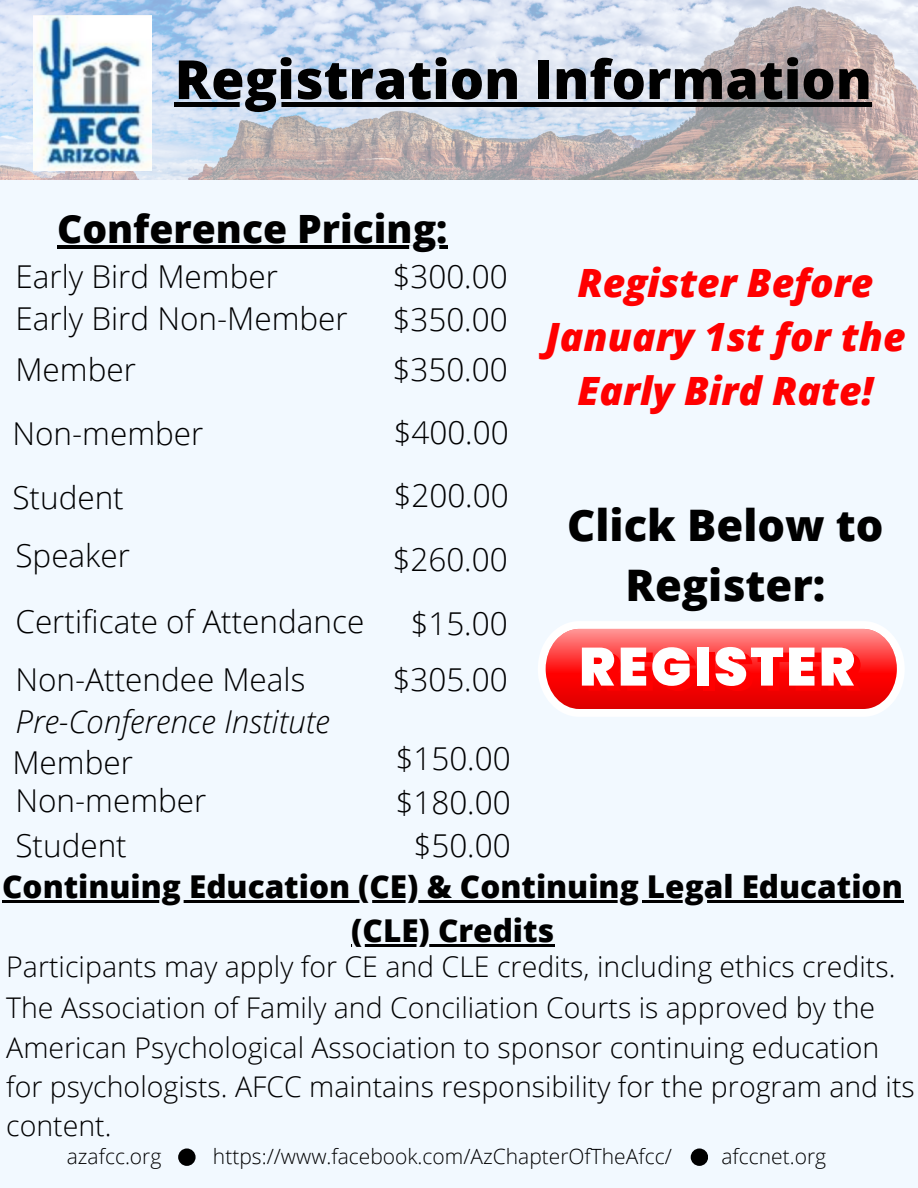
<style>
.page{position:relative;width:918px;height:1188px;background:#f2f9ff}
.page>*{position:absolute;margin:0;border:0;box-sizing:border-box;transform-origin:0 0}
.t1{font:800 54px "Open Sans";color:#000}
.t2{font:800 43.5px/60.8px "Open Sans";color:#000;text-align:center}
.t3{font:italic 800 39px/54px "Open Sans";color:#f00;text-align:center}
.t4{font:800 39px "Open Sans";color:#000}
.t5{font:300 31.5px/63.8px "Open Sans";color:#000}
.t6{font:800 31.5px/43.8px "Open Sans";color:#000;text-align:center}
.t7{font:italic 300 31.5px "Open Sans";color:#000}
.t8{font:300 28.5px/39.9px "Open Sans";color:#000}
.t9{font:300 21px "Open Sans";color:#000}
</style>
<div class="page">
<div style="left:178px;top:1148px;width:18px;height:18px;background:#000;border-radius:50%"></div>
<div style="left:691px;top:1148px;width:17px;height:18px;background:#000;border-radius:50%"></div>
<img style="left:0;top:0;width:918px;height:180px">
<img style="left:33px;top:16px;width:118px;height:155px">
<svg style="left:538px;top:621px;width:366px;height:95px"></svg>
<div style="left:175px;top:102px;width:697px;height:5px;background:#000"></div>
<hr style="left:2px;top:901px;width:902px;height:2px;background:#000">
<hr style="left:351px;top:944px;width:204px;height:3px;background:#000">
<hr style="left:57px;top:246px;width:391px;height:3px;background:#000">
<h1 class="t1" style="left:175px;top:41px;width:699px">Registration Information</h1>
<h3 class="t4" style="left:57px;top:202px;width:392px">Conference Pricing:</h3>
<p class="t5" style="left:16px;top:254px;width:334px;line-height:42.2px">Early Bird Member<br>Early Bird Non-Member</p>
<p class="t5" style="left:392px;top:253px;width:117px;line-height:43.8px">$300.00 $350.00</p>
<h3 class="t3" style="left:545px;top:255px;width:362px">Register Before<br>January 1st for the<br>Early Bird Rate!</h3>
<p class="t5" style="left:16px;top:337px;width:122px">Member</p>
<p class="t5" style="left:392px;top:337px;width:117px">$350.00</p>
<p class="t5" style="left:13px;top:400px;width:192px;line-height:64.7px">Non-member<br>Student</p>
<p class="t5" style="left:16px;top:522px;width:350px;line-height:65.8px">Speaker<br>Certificate of Attendance</p>
<p class="t5" style="left:392px;top:400px;width:118px;text-align:center">$400.00 $200.00 $260.00 $15.00</p>
<h2 class="t2" style="left:567px;top:493px;width:318px">Click Below to<br>Register:</h2>
<p class="t5" style="left:16px;top:647px;width:291px">Non-Attendee Meals</p>
<p class="t5" style="left:392px;top:647px;width:117px">$305.00</p>
<p class="t7" style="left:16px;top:699px;width:316px">Pre-Conference Institute</p>
<p class="t5" style="left:13px;top:743px;width:195px;line-height:37.7px">Member<br>Non-member</p>
<p class="t5" style="left:16px;top:813px;width:113px">Student</p>
<p class="t5" style="left:395px;top:736px;width:117px;line-height:43.8px;text-align:center">$150.00 $180.00 $50.00</p>
<p class="t6" style="left:2px;top:864px;width:902px">Continuing Education (CE) &amp; Continuing Legal Education (CLE) Credits</p>
<p class="t8" style="left:6px;top:946px;width:910px">Participants may apply for CE and CLE credits, including ethics credits.<br>The Association of Family and Conciliation Courts is approved by the American Psychological Association to sponsor continuing education for psychologists. AFCC maintains responsibility for the program and its content.</p>
<p class="t9" style="left:67px;top:1142px;width:96px">azafcc.org</p>
<p class="t9" style="left:213px;top:1142px;width:460px">https://www.facebook.com/AzChapterOfTheAfcc/</p>
<p class="t9" style="left:721px;top:1142px;width:106px">afccnet.org</p>
</div>
